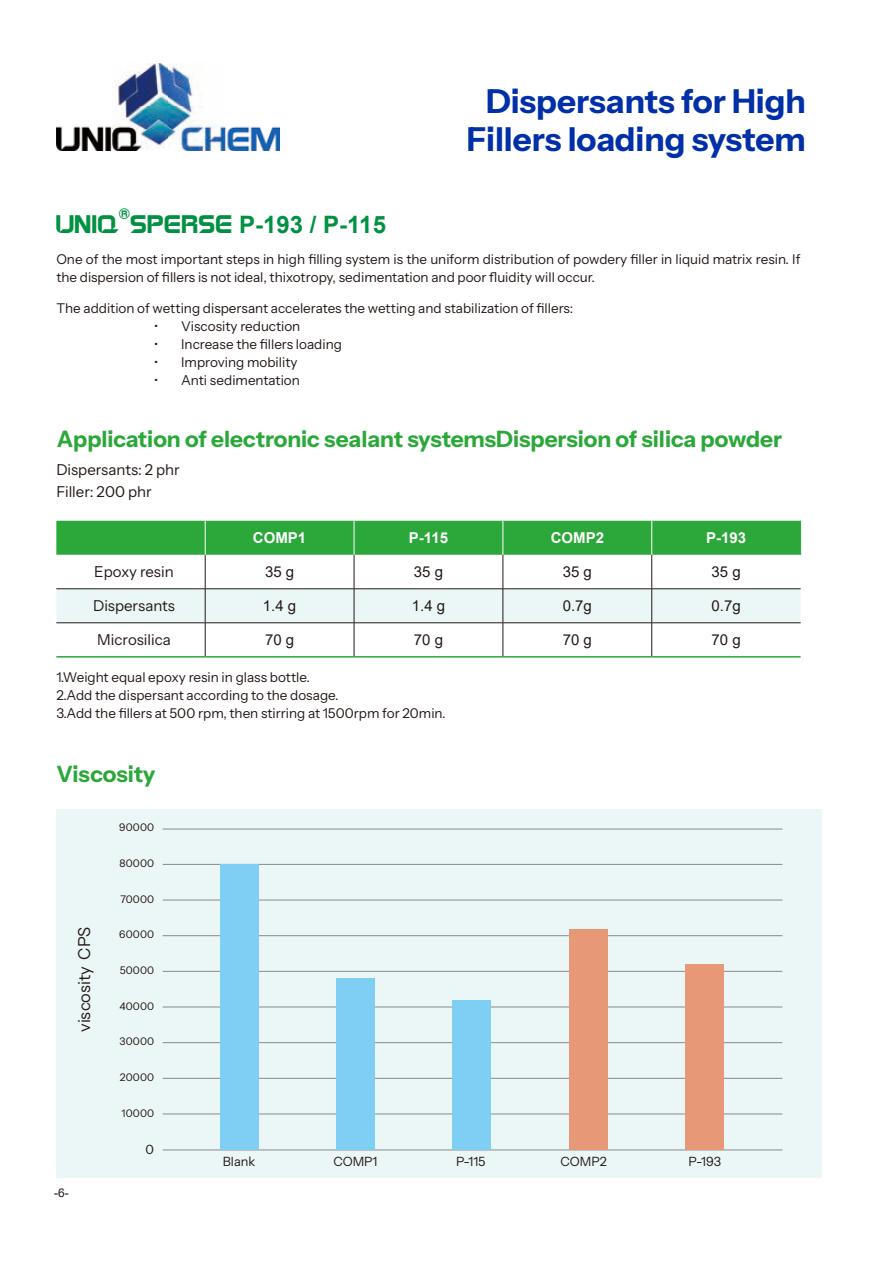
<style>
.page{position:relative;width:893px;height:1263px;background:#fff}
.page>*{position:absolute;margin:0;border:0;box-sizing:border-box;transform-origin:0 0}
.t1{font:700 33px/37.5px "Instrument Sans";color:#002fa7;text-align:center}
.t2{font:30px "Gayatri";color:#009141}
.t3{font:700 24px "Arial";color:#009141}
.t4{font:700 22.5px "Instrument Sans";color:#2ba839}
.t5{font:17.55px "Gayatri";color:#009141}
.t6{font:16.5px "Instrument Sans";color:#231916}
.t7{font:15px/22.5px "Instrument Sans";color:#231916}
.t8{font:15px "Arial";color:#231916}
.t9{font:700 15px "Arial";color:#fff}
.t10{font:13.5px/18px "Instrument Sans";color:#231916}
.t11{font:12.75px "Instrument Sans";color:#231916}
.t12{font:12px "Arial";color:#231916}
.t13{font:10.5px "Instrument Sans";letter-spacing:.015em;color:#231916}
.s1{font-family:"Gayatri";font-weight:400;font-size:30px}
</style>
<div class="page">
<div style="left:56px;top:521px;width:744px;height:34px;background:#2ba839"></div>
<div style="left:56px;top:589px;width:745px;height:33px;background:#ebf6f6"></div>
<hr style="left:205px;top:555px;width:1px;height:34px;background:#231916">
<hr style="left:354px;top:555px;width:1px;height:34px;background:#231916">
<hr style="left:503px;top:555px;width:1px;height:34px;background:#231916">
<hr style="left:651px;top:555px;width:1px;height:34px;background:#231916">
<hr style="left:56px;top:588px;width:149px;height:1px;background:#231916">
<hr style="left:205px;top:588px;width:149px;height:1px;background:#231916">
<hr style="left:205px;top:589px;width:1px;height:34px;background:#231916">
<hr style="left:354px;top:588px;width:149px;height:1px;background:#231916">
<hr style="left:354px;top:589px;width:1px;height:34px;background:#231916">
<hr style="left:503px;top:588px;width:149px;height:1px;background:#231916">
<hr style="left:503px;top:589px;width:1px;height:34px;background:#231916">
<hr style="left:652px;top:588px;width:149px;height:1px;background:#231916">
<hr style="left:651px;top:589px;width:1px;height:34px;background:#231916">
<hr style="left:56px;top:622px;width:149px;height:1px;background:#231916">
<hr style="left:205px;top:622px;width:149px;height:1px;background:#231916">
<hr style="left:205px;top:623px;width:1px;height:33px;background:#231916">
<hr style="left:354px;top:622px;width:149px;height:1px;background:#231916">
<hr style="left:354px;top:623px;width:1px;height:33px;background:#231916">
<hr style="left:503px;top:622px;width:149px;height:1px;background:#231916">
<hr style="left:503px;top:623px;width:1px;height:33px;background:#231916">
<hr style="left:652px;top:622px;width:149px;height:1px;background:#231916">
<hr style="left:651px;top:623px;width:1px;height:33px;background:#231916">
<hr style="left:205px;top:521px;width:1px;height:34px;background:#fff">
<hr style="left:354px;top:521px;width:1px;height:34px;background:#fff">
<hr style="left:502px;top:521px;width:1px;height:34px;background:#fff">
<hr style="left:651px;top:521px;width:1px;height:34px;background:#fff">
<hr style="left:56px;top:656px;width:149px;height:1px;background:#2ba839">
<hr style="left:205px;top:656px;width:149px;height:1px;background:#2ba839">
<hr style="left:354px;top:656px;width:149px;height:1px;background:#2ba839">
<hr style="left:503px;top:656px;width:149px;height:1px;background:#2ba839">
<hr style="left:652px;top:656px;width:149px;height:1px;background:#2ba839">
<hr style="left:800px;top:521px;width:1px;height:34px;background:#2ba839">
<div style="left:56px;top:809px;width:766px;height:369px;background:#ebf6f6"></div>
<hr style="left:163px;top:864px;width:619px;height:1px;background:#898989">
<hr style="left:163px;top:829px;width:619px;height:1px;background:#898989">
<hr style="left:163px;top:935px;width:619px;height:1px;background:#898989">
<hr style="left:163px;top:900px;width:619px;height:1px;background:#898989">
<hr style="left:163px;top:1078px;width:619px;height:1px;background:#898989">
<hr style="left:163px;top:971px;width:619px;height:1px;background:#898989">
<hr style="left:163px;top:1114px;width:619px;height:1px;background:#898989">
<hr style="left:163px;top:1150px;width:619px;height:1px;background:#898989">
<hr style="left:163px;top:1007px;width:619px;height:1px;background:#898989">
<hr style="left:163px;top:1042px;width:619px;height:1px;background:#898989">
<div style="left:220px;top:865px;width:38px;height:285px;background:#7fcef4"></div>
<div style="left:336px;top:978px;width:39px;height:172px;background:#7fcef4"></div>
<div style="left:453px;top:1000px;width:38px;height:150px;background:#7fcef4"></div>
<div style="left:569px;top:929px;width:38px;height:221px;background:#e69877"></div>
<div style="left:686px;top:965px;width:38px;height:185px;background:#e69877"></div>
<img style="left:56px;top:63px;width:224px;height:88px">
<p class="t5" style="left:119px;top:208px;width:13px">®</p>
<h3 class="t3" style="left:131px;top:207px;width:257px"><span class="s1">SPERSE</span> P-193 / P-115</h3>
<h2 class="t2" style="left:56px;top:214px;width:64px">UNIQ</h2>
<h1 class="t1" style="left:467px;top:84px;width:340px">Dispersants for High<br>Fillers loading system</h1>
<p class="t10" style="left:56px;top:250px;width:746px">One of the most important steps in high filling system is the uniform distribution of powdery filler in liquid matrix resin. If the dispersion of fillers is not ideal, thixotropy, sedimentation and poor fluidity will occur.</p>
<p class="t10" style="left:56px;top:299px;width:518px">The addition of wetting dispersant accelerates the wetting and stabilization of fillers:</p>
<p class="t10" style="left:154px;top:317px;width:148px">• Viscosity reduction</p>
<p class="t10" style="left:154px;top:335px;width:189px">• Increase the fillers loading</p>
<p class="t10" style="left:154px;top:353px;width:145px">• Improving mobility</p>
<p class="t10" style="left:154px;top:371px;width:147px">• Anti sedimentation</p>
<h3 class="t4" style="left:57px;top:424px;width:727px">Application of electronic sealant systemsDispersion of silica powder</h3>
<p class="t7" style="left:56px;top:458px;width:125px">Dispersants: 2 phr<br>Filler: 200 phr</p>
<p class="t9" style="left:253px;top:527px;width:55px">COMP1</p>
<p class="t9" style="left:409px;top:527px;width:41px">P-115</p>
<p class="t9" style="left:551px;top:527px;width:55px">COMP2</p>
<p class="t9" style="left:706px;top:527px;width:42px">P-193</p>
<p class="t7" style="left:94px;top:561px;width:81px">Epoxy resin</p>
<p class="t8" style="left:265px;top:561px;width:31px">35 g</p>
<p class="t8" style="left:414px;top:561px;width:31px">35 g</p>
<p class="t8" style="left:563px;top:561px;width:31px">35 g</p>
<p class="t8" style="left:712px;top:561px;width:31px">35 g</p>
<p class="t7" style="left:93px;top:595px;width:83px">Dispersants</p>
<p class="t8" style="left:263px;top:595px;width:35px">1.4 g</p>
<p class="t8" style="left:412px;top:595px;width:35px">1.4 g</p>
<p class="t8" style="left:563px;top:595px;width:31px">0.7g</p>
<p class="t8" style="left:712px;top:595px;width:31px">0.7g</p>
<p class="t7" style="left:97px;top:629px;width:75px">Microsilica</p>
<p class="t8" style="left:265px;top:630px;width:31px">70 g</p>
<p class="t8" style="left:414px;top:630px;width:31px">70 g</p>
<p class="t8" style="left:563px;top:630px;width:31px">70 g</p>
<p class="t8" style="left:712px;top:630px;width:31px">70 g</p>
<p class="t10" style="left:56px;top:668px;width:391px">1.Weight equal epoxy resin in glass bottle.<br>2.Add the dispersant according to the dosage.<br>3.Add the fillers at 500 rpm, then stirring at 1500rpm for 20min.</p>
<h3 class="t4" style="left:56px;top:760px;width:101px">Viscosity</h3>
<p class="t13" style="left:119px;top:821px;width:36px">90000</p>
<p class="t13" style="left:119px;top:856px;width:36px">80000</p>
<p class="t6" style="left:74px;top:1032px;width:107px;rotate:-90deg">viscosity CPS</p>
<p class="t12" style="left:54px;top:1184px;width:16px">-6-</p>
<p class="t13" style="left:120px;top:892px;width:35px">70000</p>
<p class="t13" style="left:119px;top:928px;width:36px">60000</p>
<p class="t13" style="left:120px;top:963px;width:36px">50000</p>
<p class="t13" style="left:119px;top:999px;width:36px">40000</p>
<p class="t13" style="left:119px;top:1035px;width:36px">30000</p>
<p class="t13" style="left:120px;top:1070px;width:36px">20000</p>
<p class="t13" style="left:122px;top:1106px;width:34px">10000</p>
<p class="t11" style="left:146px;top:1141px;width:10px">0</p>
<p class="t11" style="left:223px;top:1153px;width:34px">Blank</p>
<p class="t11" style="left:333px;top:1153px;width:46px">COMP1</p>
<p class="t11" style="left:456px;top:1153px;width:31px">P-115</p>
<p class="t11" style="left:560px;top:1153px;width:48px">COMP2</p>
<p class="t11" style="left:689px;top:1153px;width:34px">P-193</p>
</div>
